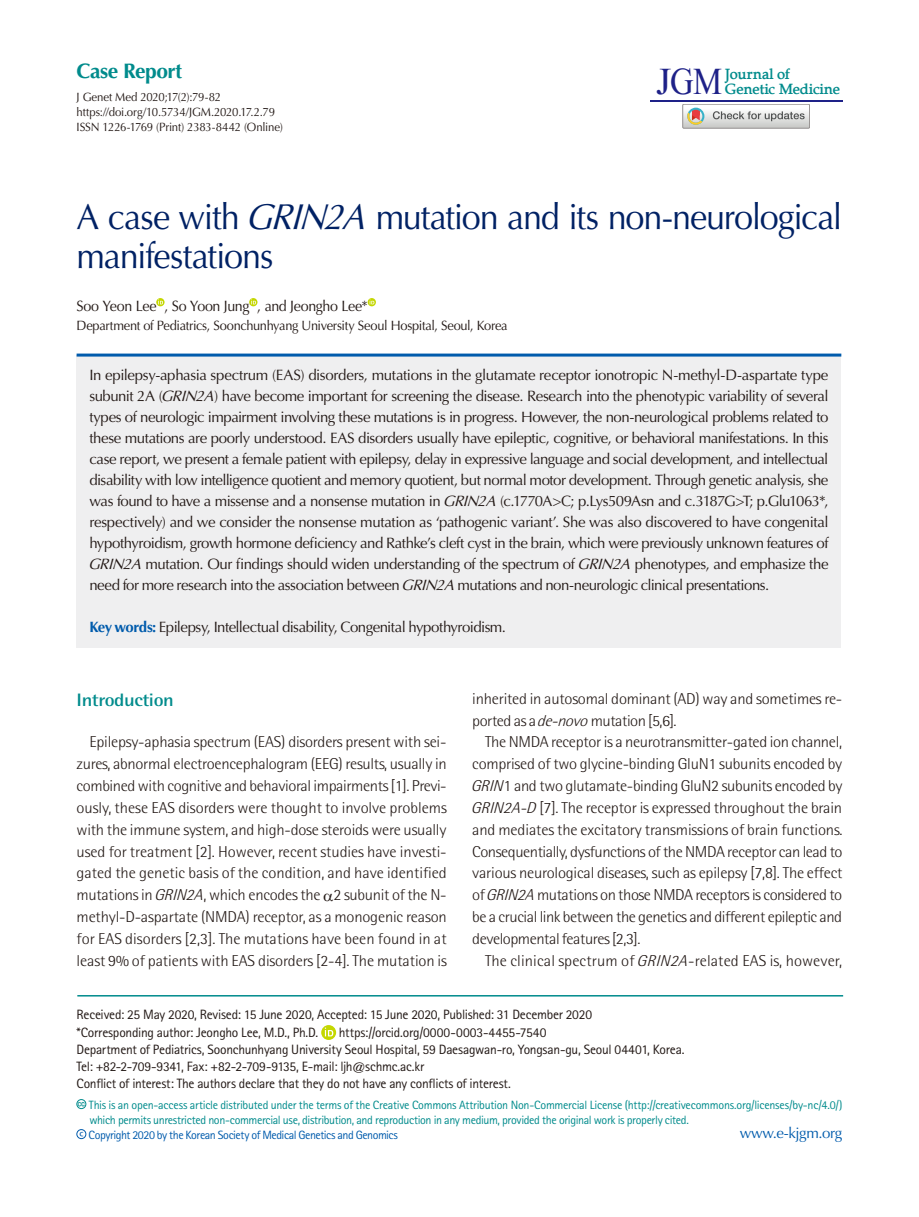
<style>
.page{position:relative;width:919px;height:1217px;background:#fff}
.page>*{position:absolute;margin:0;border:0;box-sizing:border-box;transform-origin:0 0}
.t1{font:38.4px "Mongolian Baiti";color:#1e2188}
.t2{font:36px/39px "Optima LT Std";letter-spacing:-.035em;color:#002164;scale:.95 1}
.t3{font:700 21px "Optima LT Std";letter-spacing:-.025em;color:#008b8c}
.t4{font:700 18px "Rotis Semi Sans Std";letter-spacing:-.02em;color:#008b8c;scale:1.1 1}
.t5{font:300 15.75px/21.9px "Rotis Semi Sans Std";letter-spacing:-.015em;color:#231916;text-align:justify;scale:1.05 1}
.t6{font:300 15.75px "Rotis Semi Sans Std";letter-spacing:.005em;color:#231916;scale:1.05 1}
.t7{font:15px/21px "Optima LT Std";letter-spacing:-.035em;color:#231916;text-align:justify}
.t8{font:15px "Optima LT Std";letter-spacing:-.035em;color:#231916;scale:.95 1}
.t9{font:700 15px "Portland LDO";color:#008b8c}
.t10{font:15px "Optima LT Std";letter-spacing:-.025em;color:#005bac}
.t11{font:13.5px/17px "Rotis Sans Serif Std";letter-spacing:-.02em;color:#231916}
.t12{font:13.5px "Optima LT Std";letter-spacing:-.02em;color:#231916;scale:.95 1}
.t13{font:12px "Rotis Sans Serif Std";letter-spacing:-.025em;color:#008b8c}
.t14{font:12px/15px "Optima LT Std";letter-spacing:-.015em;color:#231916;scale:.95 1}
.t15{font:12px "Rotis Sans Serif Std";letter-spacing:-.04em;color:#005bac}
.s1{font-style:italic}
.s2{font-weight:700;color:#005bac}
</style>
<div class="page">
<hr style="left:649px;top:100px;width:193px;height:1px;background:#1e2188">
<svg style="left:156px;top:298px;width:8px;height:8px"></svg>
<svg style="left:158px;top:299px;width:5px;height:5px"></svg>
<svg style="left:249px;top:298px;width:8px;height:8px"></svg>
<svg style="left:251px;top:299px;width:5px;height:5px"></svg>
<svg style="left:367px;top:298px;width:9px;height:8px"></svg>
<svg style="left:369px;top:299px;width:5px;height:5px"></svg>
<div style="left:77px;top:355px;width:764px;height:292px;background:#efeff0"></div>
<hr style="left:77px;top:353px;width:764px;height:3px;background:#005bac">
<hr style="left:77px;top:994px;width:766px;height:2px;background:#008b8c">
<svg style="left:321px;top:1024px;width:15px;height:15px"></svg>
<svg style="left:325px;top:1027px;width:8px;height:9px"></svg>
<div style="left:77px;top:1098px;width:9px;height:10px;border:1px solid #008b8c;border-radius:50%"></div>
<div style="left:77px;top:1128px;width:9px;height:10px;border:1px solid #005bac;border-radius:50%"></div>
<svg style="left:682px;top:104px;width:127px;height:24px"></svg>
<h3 class="t3" style="left:77px;top:58px;width:107px">Case Report</h3>
<p class="t14" style="left:77px;top:90px;width:219px">J Genet Med 2020;17(2):79-82 https://doi.org/10.5734/JGM.2020.17.2.79<br>ISSN 1226-1769 (Print) 2383-8442 (Online)</p>
<h1 class="t1" style="left:656px;top:60px;width:68px">JGM</h1>
<p class="t9" style="left:724px;top:65px;width:67px">Journal of</p>
<p class="t9" style="left:724px;top:80px;width:117px">Genetic Medicine</p>
<h2 class="t2" style="left:77px;top:198px;width:807px">A case with <span class="s1">GRIN2A</span> mutation and its non-neurological manifestations</h2>
<p class="t8" style="left:77px;top:297px;width:308px">Soo Yeon Lee , So Yoon Jung , and Jeongho Lee*</p>
<p class="t12" style="left:77px;top:318px;width:455px">Department of Pediatrics, Soonchunhyang University Seoul Hospital, Seoul, Korea</p>
<p class="t7" style="left:88px;top:365px;width:742px">In epilepsy-aphasia spectrum (EAS) disorders, mutations in the glutamate receptor ionotropic N-methyl-D-aspartate type subunit 2A (<span class="s1">GRIN2A</span>) have become important for screening the disease. Research into the phenotypic variability of several types of neurologic impairment involving these mutations is in progress. However, the non-neurological problems related to these mutations are poorly understood. EAS disorders usually have epileptic, cognitive, or behavioral manifestations. In this case report, we present a female patient with epilepsy, delay in expressive language and social development, and intellectual disability with low intelligence quotient and memory quotient, but normal motor development. Through genetic analysis, she was found to have a missense and a nonsense mutation in <span class="s1">GRIN2A</span> (c.1770A&gt;C; p.Lys509Asn and c.3187G&gt;T; p.Glu1063*, respectively) and we consider the nonsense mutation as ‘pathogenic variant’. She was also discovered to have congenital hypothyroidism, growth hormone deficiency and Rathke’s cleft cyst in the brain, which were previously unknown features of <span class="s1">GRIN2A</span> mutation. Our findings should widen understanding of the spectrum of <span class="s1">GRIN2A</span> phenotypes, and emphasize the need for more research into the association between <span class="s1">GRIN2A</span> mutations and non-neurologic clinical presentations.</p>
<p class="t7" style="left:89px;top:617px;width:418px"><span class="s2">Key words:</span> Epilepsy, Intellectual disability, Congenital hypothyroidism.</p>
<p class="t4" style="left:77px;top:688px;width:90px">Introduction</p>
<p class="t5" style="left:77px;top:731px;width:354px;text-indent:13px">Epilepsy-aphasia spectrum (EAS) disorders present with sei&shy;zures, abnormal electroencephalogram (EEG) results, usually in combined with cognitive and behavioral impairments [1]. Previ&shy;ously, these EAS disorders were thought to involve problems with the immune system, and high-dose steroids were usually used for treatment [2]. However, recent studies have investi&shy;gated the genetic basis of the condition, and have identified mutations in <span class="s1">GRIN2A</span>, which encodes the 2 subunit of the N&shy;methyl-D-aspartate (NMDA) receptor, as a monogenic reason for EAS disorders [2,3]. The mutations have been found in at least 9% of patients with EAS disorders [2-4]. The mutation is</p>
<p class="t5" style="left:472px;top:687px;width:354px">inherited in autosomal dominant (AD) way and sometimes re&shy;ported as a <span class="s1">de-novo</span> mutation [5,6].</p>
<p class="t5" style="left:471px;top:731px;width:355px;text-indent:14px">The NMDA receptor is a neurotransmitter-gated ion channel, comprised of two glycine-binding GluN1 subunits encoded by <span class="s1">GRIN</span>1 and two glutamate-binding GluN2 subunits encoded by <span class="s1">GRIN2A</span>-<span class="s1">D</span> [7]. The receptor is expressed throughout the brain and mediates the excitatory transmissions of brain functions.<br>Consequentially, dysfunctions of the NMDA receptor can lead to various neurological diseases, such as epilepsy [7,8]. The effect of <span class="s1">GRIN2A</span> mutations on those NMDA receptors is considered to be a crucial link between the genetics and different epileptic and developmental features [2,3].</p>
<p class="t6" style="left:485px;top:951px;width:342px">The clinical spectrum of <span class="s1">GRIN2A</span>-related EAS is, however,</p>
<p class="t11" style="left:77px;top:1005px;width:517px;line-height:18px">Received: 25 May 2020, Revised: 15 June 2020, Accepted: 15 June 2020, Published: 31 December 2020 *Corresponding author: Jeongho Lee, M.D., Ph.D.</p>
<p class="t11" style="left:77px;top:1023px;width:609px;text-indent:262px">https://orcid.org/0000-0003-4455-7540<br>Department of Pediatrics, Soonchunhyang University Seoul Hospital, 59 Daesagwan-ro, Yongsan-gu, Seoul 04401, Korea.<br>Tel: +82-2-709-9341, Fax: +82-2-709-9135, E-mail: ljh@schmc.ac.kr<br>Conflict of interest: The authors declare that they do not have any conflicts of interest.</p>
<p class="t13" style="left:77px;top:1097px;width:766px"><sup>㏄</sup> This is an open-access article distributed under the terms of the Creative Commons Attribution Non-Commercial License (http://creativecommons.org/licenses/by-nc/4.0/)</p>
<p class="t13" style="left:89px;top:1112px;width:601px">which permits unrestricted non-commercial use, distribution, and reproduction in any medium, provided the original work is properly cited.</p>
<p class="t15" style="left:79px;top:1127px;width:320px"><sup>c</sup> Copyright 2020 by the Korean Society of Medical Genetics and Genomics</p>
<p class="t10" style="left:740px;top:1123px;width:104px">www.e-kjgm.org</p>
</div>
